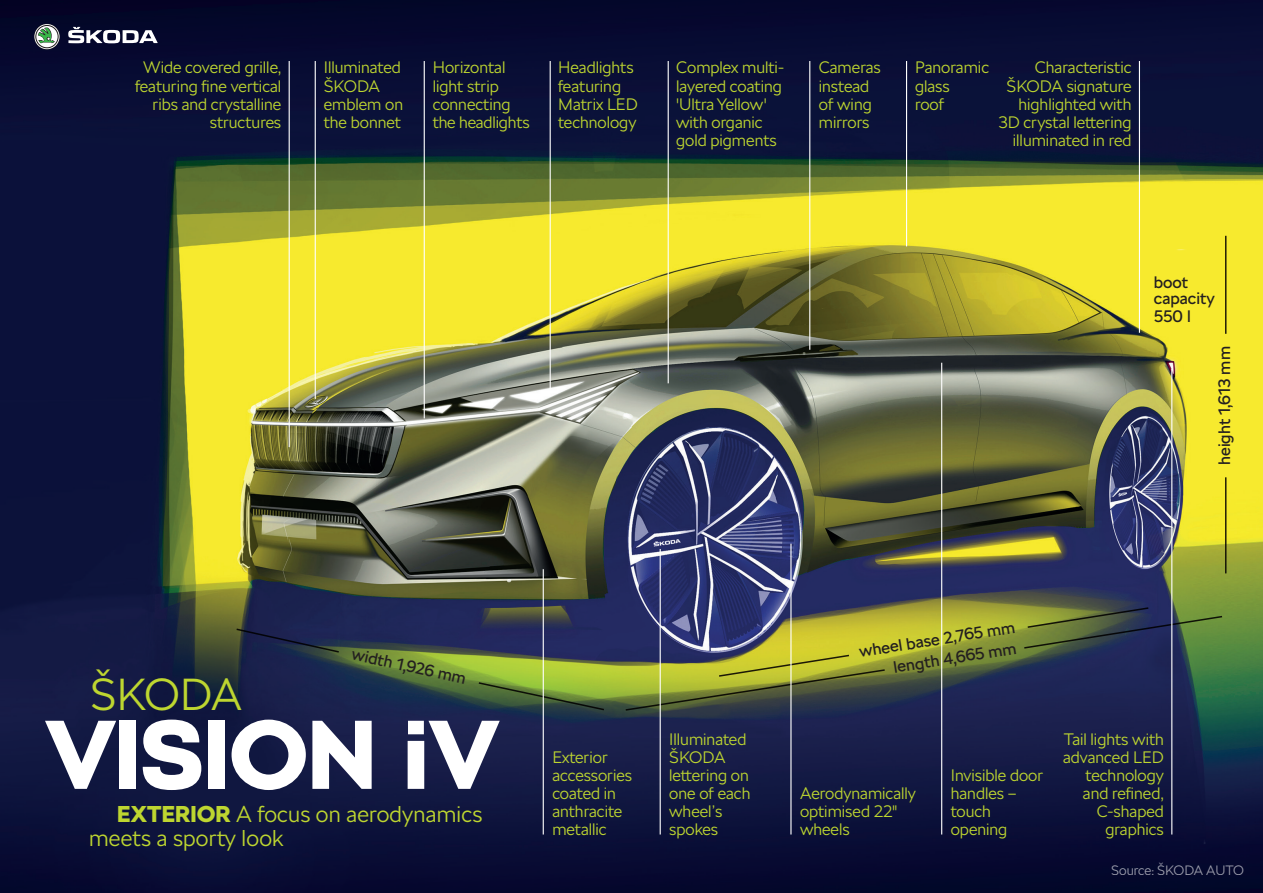
<style>
.page{position:relative;width:1263px;height:893px;background:#fff}
.page>*{position:absolute;margin:0;border:0;box-sizing:border-box;transform-origin:0 0}
.t1{font:900 96.75px "SKODA Next";color:#fff}
.t2{font:300 44.55px "SKODA Next";letter-spacing:-.01em;color:#bed630}
.t3{font:300 22.65px/24.3px "SKODA Next";letter-spacing:.01em;color:#bed630}
.t4{font:300 16.5px/18px "SKODA Next";color:#bed630}
.t5{font:16.5px/16.5px "SKODA Next";color:#231f20}
.t6{font:300 13.5px "SKODA Next";letter-spacing:-.005em;color:#fff}
.s1{font-weight:900}
</style>
<div class="page">
<img style="left:0;top:0;width:1263px;height:893px">
<svg style="left:68px;top:27px;width:90px;height:16px"></svg>
<svg style="left:34px;top:24px;width:26px;height:26px"></svg>
<svg style="left:34px;top:24px;width:26px;height:25px"></svg>
<svg style="left:35px;top:25px;width:24px;height:23px"></svg>
<svg style="left:36px;top:26px;width:22px;height:21px"></svg>
<svg style="left:38px;top:28px;width:17px;height:15px"></svg>
<hr style="left:315px;top:61px;width:1px;height:338px;background:#fff">
<hr style="left:289px;top:61px;width:1px;height:386px;background:#fff">
<hr style="left:550px;top:61px;width:1px;height:332px;background:#fff">
<hr style="left:668px;top:61px;width:1px;height:322px;background:#fff">
<hr style="left:424px;top:61px;width:1px;height:357px;background:#fff">
<hr style="left:906px;top:61px;width:1px;height:185px;background:#fff">
<hr style="left:1139px;top:61px;width:1px;height:272px;background:#fff">
<hr style="left:1225px;top:236px;width:1px;height:98px;background:#231f20">
<hr style="left:1225px;top:477px;width:1px;height:96px;background:#231f20">
<svg style="left:1022px;top:606px;width:202px;height:44px;background:#506243"></svg>
<svg style="left:624px;top:654px;width:262px;height:58px;background:#78803a"></svg>
<svg style="left:477px;top:681px;width:129px;height:30px;background:#59773a"></svg>
<svg style="left:235px;top:627px;width:105px;height:27px;background:#202947"></svg>
<hr style="left:660px;top:549px;width:1px;height:285px;background:#fff">
<hr style="left:790px;top:544px;width:1px;height:290px;background:#fff">
<hr style="left:543px;top:569px;width:1px;height:265px;background:#fff">
<hr style="left:1171px;top:369px;width:1px;height:465px;background:#fff">
<hr style="left:941px;top:363px;width:1px;height:471px;background:#fff">
<hr style="left:809px;top:61px;width:1px;height:289px;background:#fff">
<p class="t4" style="left:135px;top:59px;width:148px;text-align:right">Wide covered grille, featuring fine vertical ribs and crystalline structures</p>
<p class="t4" style="left:558px;top:59px;width:81px">Headlights featuring<br>Matrix LED technology</p>
<p class="t4" style="left:676px;top:59px;width:109px">Complex multi&shy;layered coating 'Ultra Yellow' with organic gold pigments</p>
<p class="t4" style="left:433px;top:59px;width:98px">Horizontal light strip connecting the headlights</p>
<p class="t4" style="left:915px;top:59px;width:76px">Panoramic glass<br>roof</p>
<p class="t4" style="left:998px;top:59px;width:135px;text-align:right">Characteristic<br>ŠKODA signature highlighted with<br>3D crystal lettering illuminated in red</p>
<p class="t4" style="left:819px;top:59px;width:64px">Cameras instead of wing mirrors</p>
<p class="t4" style="left:324px;top:59px;width:81px">Illuminated<br>ŠKODA emblem on the bonnet</p>
<p class="t5" style="left:1154px;top:274px;width:63px">boot capacity</p>
<p class="t5" style="left:1154px;top:308px;width:38px">550 l</p>
<p class="t5" style="left:1216px;top:465px;width:120px;rotate:-90deg">height 1,613 mm</p>
<p class="t5" style="left:354px;top:646px;width:118px;rotate:12deg">width 1,926 mm</p>
<h2 class="t2" style="left:90px;top:668px;width:153px">ŠKODA</h2>
<h1 class="t1" style="left:47px;top:696px;width:452px">VISION iV</h1>
<h3 class="t3" style="left:89px;top:802px;width:395px;text-indent:28px"><span class="s1">EXTERIOR</span> A focus on aerodynamics meets a sporty look</h3>
<p class="t4" style="left:552px;top:748px;width:81px">Exterior accessories coated in anthracite metallic</p>
<p class="t4" style="left:669px;top:730px;width:83px">Illuminated<br>ŠKODA lettering on one of each wheel’s spokes</p>
<p class="t5" style="left:858px;top:641px;width:159px;line-height:21px;text-align:right;rotate:-9deg">wheel base 2,765 mm length 4,665 mm</p>
<p class="t4" style="left:800px;top:784px;width:117px">Aerodynamically optimised 22" wheels</p>
<p class="t4" style="left:951px;top:766px;width:94px">Invisible door handles – touch opening</p>
<p class="t4" style="left:1063px;top:730px;width:102px;text-align:right">Tail lights with advanced LED technology and refined,<br>C-shaped graphics</p>
<p class="t6" style="left:1111px;top:862px;width:134px">Source: ŠKODA AUTO</p>
</div>
